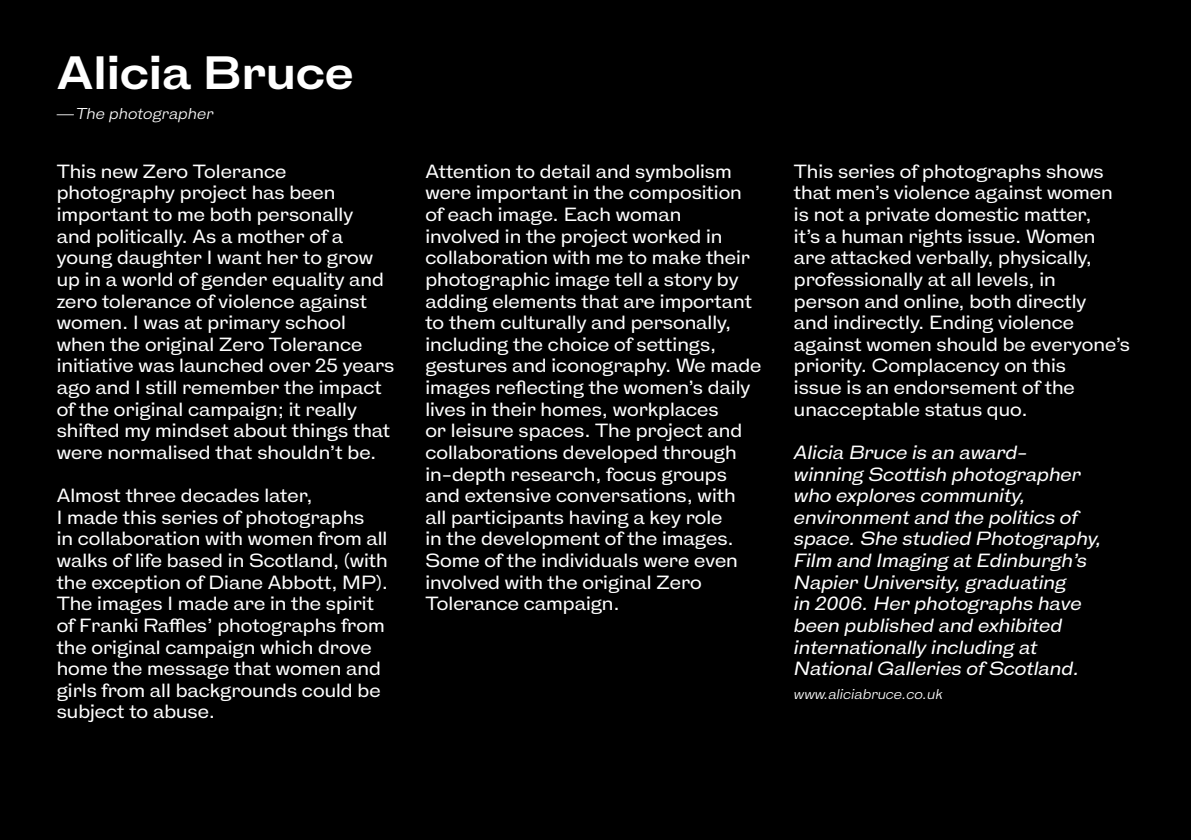
<style>
.page{position:relative;width:1191px;height:840px;background:#fff}
.page>*{position:absolute;margin:0;border:0;box-sizing:border-box;transform-origin:0 0}
.t1{font:700 44px "HK Gothic";color:#fff}
.t2{font:500 18px/21.6px "HK Gothic";color:#fff}
.t3{font:italic 500 18px/21.6px "HK Gothic";color:#fff}
.t4{font:italic 14.8px "HK Gothic";letter-spacing:.01em;color:#fff}
.t5{font:italic 13.4px "HK Gothic";color:#fff}
</style>
<div class="page">
<div style="left:0;top:0;width:1191px;height:839px;background:#000"></div>
<h1 class="t1" style="left:57px;top:36px;width:298px">Alicia Bruce</h1>
<p class="t4" style="left:57px;top:101px;width:158px">—The photographer</p>
<p class="t2" style="left:57px;top:158px;width:339px">This new Zero Tolerance photography project has been important to me both personally<br>and politically. As a mother of a young daughter I want her to grow up in a world of gender equality and zero tolerance of violence against women. I was at primary school when the original Zero Tolerance initiative was launched over 25 years ago and I still remember the impact of the original campaign; it really shifted my mindset about things that were normalised that shouldn’t be.</p>
<p class="t2" style="left:57px;top:482px;width:333px">Almost three decades later,<br>I made this series of photographs<br>in collaboration with women from all walks of life based in Scotland, (with the exception of Diane Abbott, MP).<br>The images I made are in the spirit of Franki Raffles’ photographs from the original campaign which drove home the message that women and girls from all backgrounds could be subject to abuse.</p>
<p class="t2" style="left:425px;top:158px;width:338px">Attention to detail and symbolism were important in the composition of each image. Each woman<br>involved in the project worked in collaboration with me to make their photographic image tell a story by adding elements that are important to them culturally and personally, including the choice of settings, gestures and iconography. We made images reflecting the women’s daily lives in their homes, workplaces<br>or leisure spaces. The project and collaborations developed through in-depth research, focus groups and extensive conversations, with<br>all participants having a key role<br>in the development of the images.<br>Some of the individuals were even involved with the original Zero Tolerance campaign.</p>
<p class="t2" style="left:794px;top:158px;width:337px">This series of photographs shows that men’s violence against women is not a private domestic matter,<br>it’s a human rights issue. Women are attacked verbally, physically, professionally at all levels, in<br>person and online, both directly<br>and indirectly. Ending violence against women should be everyone’s priority. Complacency on this<br>issue is an endorsement of the unacceptable status quo.</p>
<p class="t3" style="left:794px;top:439px;width:309px">Alicia Bruce is an award&shy;winning Scottish photographer who explores community, environment and the politics of space. She studied Photography,<br>Film and Imaging at Edinburgh’s<br>Napier University, graduating<br>in 2006. Her photographs have been published and exhibited internationally including at<br>National Galleries of Scotland.</p>
<p class="t5" style="left:794px;top:682px;width:150px">www.aliciabruce.co.uk</p>
</div>
